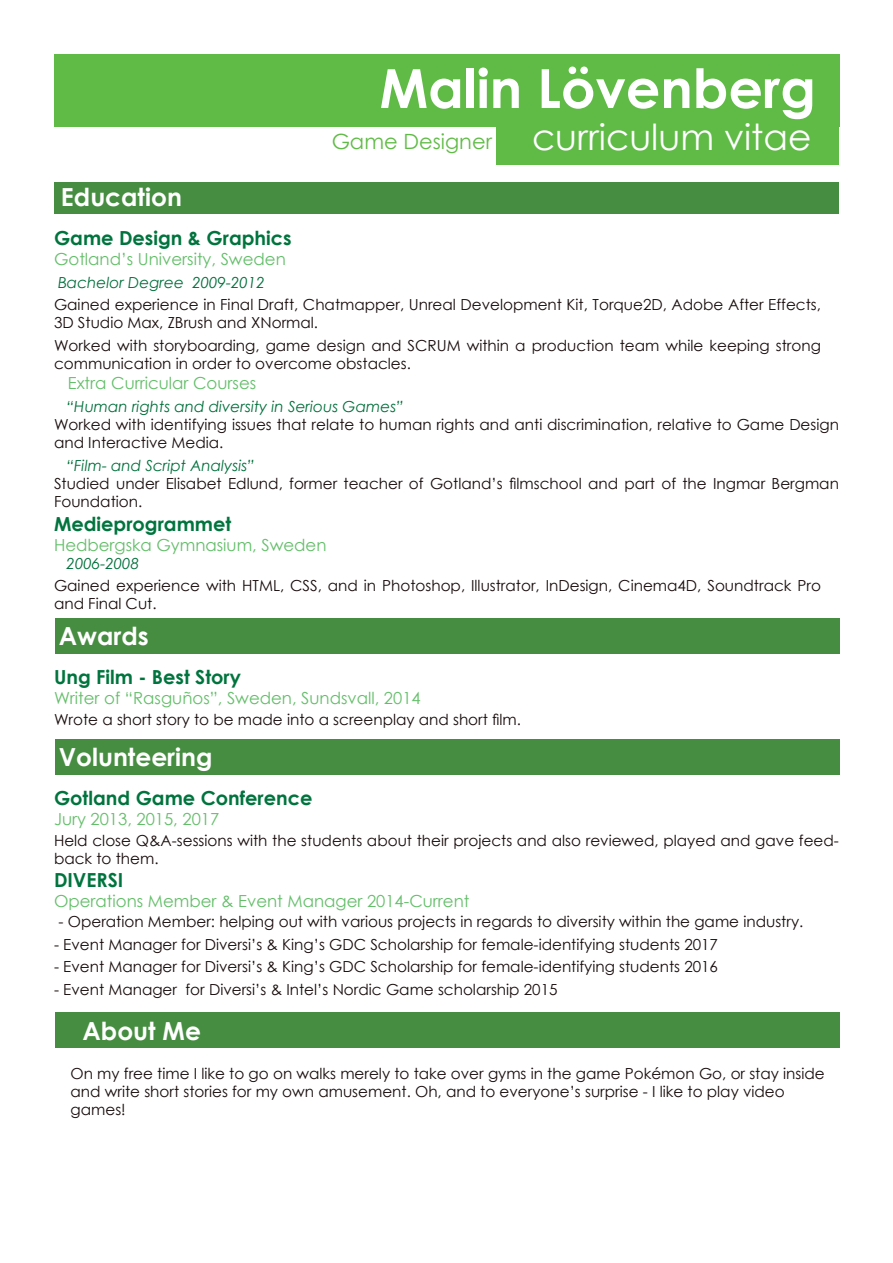
<style>
.page{position:relative;width:893px;height:1263px;background:#fff}
.page>*{position:absolute;margin:0;border:0;box-sizing:border-box;transform-origin:0 0}
.t1{font:700 54px "Century Gothic";color:#fff}
.t2{font:36px "Century Gothic";color:#fff}
.t3{font:700 24.9px "Century Gothic";color:#fff}
.t4{font:21px "Century Gothic";color:#60bb46}
.t5{font:700 19.35px "Century Gothic";color:#00743e}
.t6{font:16.65px "Century Gothic";color:#63be69}
.t7{font:15.15px/18.3px "Century Gothic";color:#180b0b}
.t8{font:italic 15.15px "Century Gothic";color:#006f3b}
</style>
<div class="page">
<div style="left:55px;top:739px;width:785px;height:36px;background:#468d41"></div>
<div style="left:54px;top:183px;width:785px;height:31px;background:#468d41"></div>
<div style="left:496px;top:114px;width:343px;height:51px;background:#60bb46"></div>
<div style="left:54px;top:54px;width:785px;height:72px;background:#60bb46"></div>
<div style="left:55px;top:1012px;width:785px;height:36px;background:#468d41"></div>
<div style="left:55px;top:618px;width:785px;height:36px;background:#468d41"></div>
<h1 class="t1" style="left:380px;top:47px;width:438px">Malin Lövenberg</h1>
<h3 class="t4" style="left:332px;top:127px;width:162px">Game Designer</h3>
<h2 class="t2" style="left:532px;top:112px;width:281px">curriculum vitae</h2>
<h3 class="t3" style="left:61px;top:178px;width:122px">Education</h3>
<p class="t5" style="left:54px;top:223px;width:239px">Game Design &amp; Graphics</p>
<p class="t6" style="left:54px;top:247px;width:233px">Gotland’s University, Sweden</p>
<p class="t8" style="left:58px;top:272px;width:208px">Bachelor Degree 2009-2012</p>
<p class="t7" style="left:54px;top:295px;width:768px">Gained experience in Final Draft, Chatmapper, Unreal Development Kit, Torque2D, Adobe After Effects,<br>3D Studio Max, ZBrush and XNormal.</p>
<p class="t7" style="left:54px;top:336px;width:768px">Worked with storyboarding, game design and SCRUM within a production team while keeping strong communication in order to overcome obstacles.</p>
<p class="t6" style="left:68px;top:371px;width:190px">Extra Curricular Courses</p>
<p class="t8" style="left:67px;top:396px;width:338px">“Human rights and diversity in Serious Games”</p>
<p class="t7" style="left:54px;top:415px;width:786px">Worked with identifying issues that relate to human rights and anti discrimination, relative to Game Design and Interactive Media.</p>
<p class="t8" style="left:67px;top:455px;width:190px">“Film- and Script Analysis”</p>
<p class="t7" style="left:54px;top:474px;width:786px">Studied under Elisabet Edlund, former teacher of Gotland’s filmschool and part of the Ingmar Bergman<br>Foundation.</p>
<p class="t5" style="left:54px;top:509px;width:179px">Medieprogrammet</p>
<p class="t6" style="left:54px;top:533px;width:274px">Hedbergska Gymnasium, Sweden</p>
<p class="t8" style="left:67px;top:553px;width:74px">2006-2008</p>
<p class="t7" style="left:54px;top:576px;width:768px">Gained experience with HTML, CSS, and in Photoshop, Illustrator, InDesign, Cinema4D, Soundtrack Pro and Final Cut.</p>
<h3 class="t3" style="left:59px;top:617px;width:92px">Awards</h3>
<p class="t5" style="left:54px;top:662px;width:188px">Ung Film - Best Story</p>
<p class="t6" style="left:54px;top:686px;width:368px">Writer of “Rasguños”, Sweden, Sundsvall, 2014</p>
<p class="t7" style="left:54px;top:710px;width:469px">Wrote a short story to be made into a screenplay and short film.</p>
<h3 class="t3" style="left:59px;top:738px;width:155px">Volunteering</h3>
<p class="t5" style="left:54px;top:783px;width:260px">Gotland Game Conference</p>
<p class="t6" style="left:54px;top:807px;width:167px">Jury 2013, 2015, 2017</p>
<p class="t7" style="left:54px;top:831px;width:786px">Held close Q&amp;A-sessions with the students about their projects and also reviewed, played and gave feed&shy;back to them.</p>
<p class="t5" style="left:54px;top:866px;width:71px">DIVERSI</p>
<p class="t6" style="left:54px;top:890px;width:417px">Operations Member &amp; Event Manager 2014-Current</p>
<p class="t7" style="left:59px;top:912px;width:746px">- Operation Member: helping out with various projects in regards to diversity within the game industry.</p>
<p class="t7" style="left:54px;top:935px;width:665px">- Event Manager for Diversi’s &amp; King’s GDC Scholarship for female-identifying students 2017</p>
<p class="t7" style="left:54px;top:957px;width:665px">- Event Manager for Diversi’s &amp; King’s GDC Scholarship for female-identifying students 2016</p>
<p class="t7" style="left:54px;top:980px;width:505px">- Event Manager for Diversi’s &amp; Intel’s Nordic Game scholarship 2015</p>
<h3 class="t3" style="left:82px;top:1012px;width:120px">About Me</h3>
<p class="t7" style="left:71px;top:1064px;width:756px">On my free time I like to go on walks merely to take over gyms in the game Pokémon Go, or stay inside and write short stories for my own amusement. Oh, and to everyone’s surprise - I like to play video games!</p>
</div>
